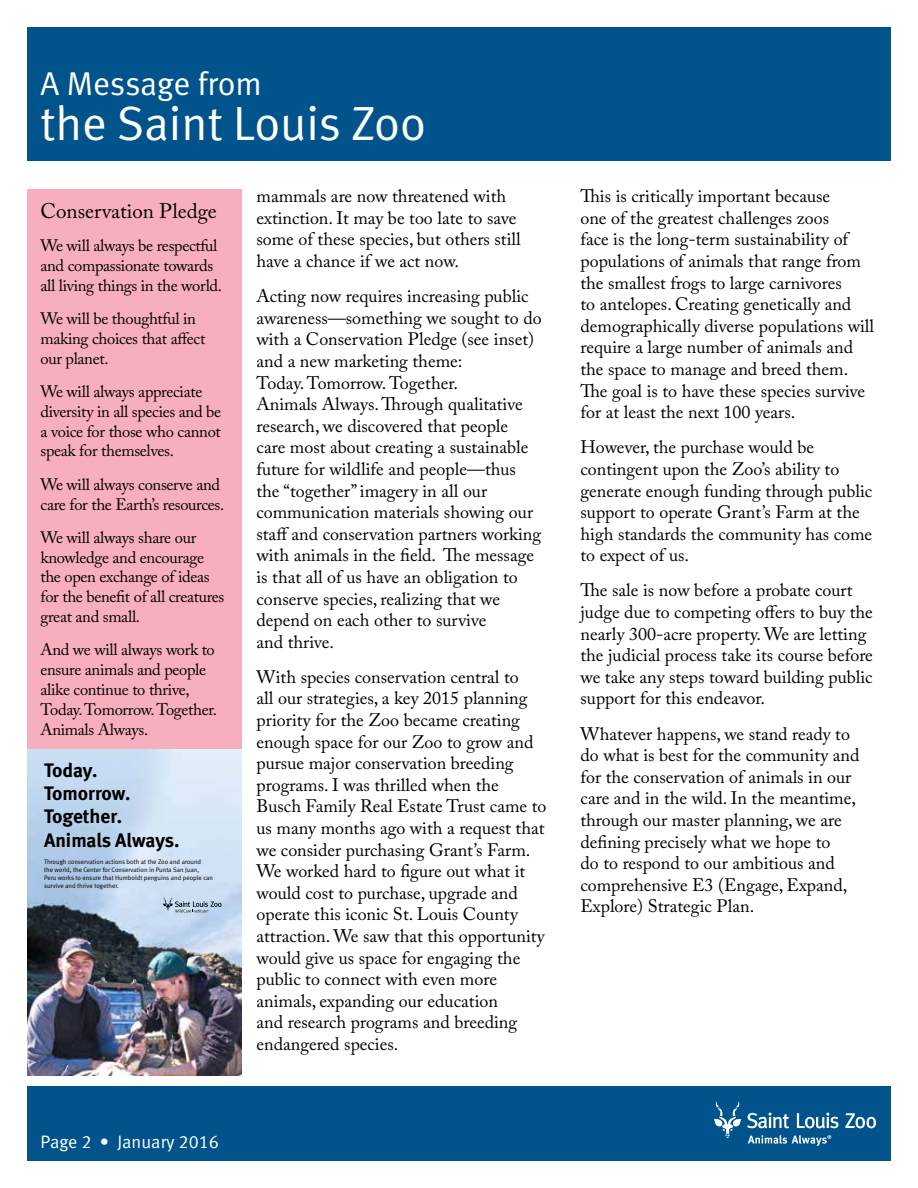
<style>
.page{position:relative;width:918px;height:1188px;background:#fff}
.page>*{position:absolute;margin:0;border:0;box-sizing:border-box;transform-origin:0 0}
.t1{font:48px "Meta Normal LF";color:#fff}
.t2{font:33px "Meta Normal LF";letter-spacing:-.005em;color:#fff}
.t3{font:21px "Adobe Caslon Pro";color:#000}
.t4{font:19.5px/23.4px "Meta Bold LF";letter-spacing:-.005em;color:#000}
.t5{font:18px/21.6px "Adobe Caslon Pro";color:#000}
.t6{font:18px "Meta Normal LF";color:#fff}
.t7{font:16.5px/19.8px "Adobe Caslon Pro";letter-spacing:-.02em;color:#000}
.t8{font:6.45px/7.8px "Meta Normal LF";color:#000}
</style>
<div class="page">
<div style="left:27px;top:27px;width:864px;height:133px;background:#00548b"></div>
<div style="left:27px;top:1086px;width:864px;height:75px;background:#00548b"></div>
<svg style="left:747px;top:1113px;width:42px;height:15px"></svg>
<svg style="left:797px;top:1113px;width:42px;height:16px"></svg>
<svg style="left:845px;top:1113px;width:31px;height:15px"></svg>
<svg style="left:714px;top:1101px;width:27px;height:37px"></svg>
<svg style="left:748px;top:1135px;width:83px;height:11px"></svg>
<img style="left:27px;top:748px;width:214px;height:328px">
<svg style="left:163px;top:897px;width:59px;height:16px"></svg>
<div style="left:27px;top:189px;width:214px;height:559px;background:#f8afbd"></div>
<h2 class="t2" style="left:40px;top:64px;width:223px">A Message from</h2>
<h1 class="t1" style="left:40px;top:96px;width:387px">the Saint Louis Zoo</h1>
<p class="t3" style="left:40px;top:198px;width:178px">Conservation Pledge</p>
<p class="t7" style="left:40px;top:236px;width:183px">We will always be respectful and compassionate towards all living things in the world.</p>
<p class="t7" style="left:40px;top:309px;width:166px">We will be thoughtful in making choices that affect our planet.</p>
<p class="t7" style="left:40px;top:381px;width:182px">We will always appreciate diversity in all species and be a voice for those who cannot speak for themselves.</p>
<p class="t7" style="left:40px;top:474px;width:185px">We will always conserve and care for the Earth’s resources.</p>
<p class="t7" style="left:40px;top:527px;width:185px">We will always share our knowledge and encourage the open exchange of ideas for the benefit of all creatures great and small.</p>
<p class="t7" style="left:40px;top:640px;width:178px">And we will always work to ensure animals and people alike continue to thrive,<br>Today. Tomorrow. Together.<br>Animals Always.</p>
<p class="t4" style="left:44px;top:758px;width:137px">Today.<br>Tomorrow.<br>Together.<br>Animals Always.</p>
<p class="t8" style="left:44px;top:858px;width:171px">Through conservation actions both at the Zoo and around<br>the world, the Center for Conservation in Punta San Juan,<br>Peru works to ensure that Humboldt penguins and people can survive and thrive together.</p>
<p class="t6" style="left:40px;top:1131px;width:180px">Page 2 • January 2016</p>
<p class="t5" style="left:256px;top:185px;width:266px">mammals are now threatened with extinction. It may be too late to save some of these species, but others still have a chance if we act now.</p>
<p class="t5" style="left:256px;top:285px;width:287px">Acting now requires increasing public awareness—something we sought to do with a Conservation Pledge (see inset) and a new marketing theme:<br>Today. Tomorrow. Together.<br>Animals Always. Through qualitative research, we discovered that people<br>care most about creating a sustainable future for wildlife and people—thus the “together” imagery in all our communication materials showing our staff and conservation partners working with animals in the field. The message is that all of us have an obligation to conserve species, realizing that we depend on each other to survive<br>and thrive.</p>
<p class="t5" style="left:256px;top:666px;width:292px">With species conservation central to<br>all our strategies, a key 2015 planning priority for the Zoo became creating enough space for our Zoo to grow and pursue major conservation breeding programs. I was thrilled when the Busch Family Real Estate Trust came to us many months ago with a request that we consider purchasing Grant’s Farm.<br>We worked hard to figure out what it would cost to purchase, upgrade and operate this iconic St. Louis County attraction. We saw that this opportunity would give us space for engaging the public to connect with even more animals, expanding our education<br>and research programs and breeding endangered species.</p>
<p class="t5" style="left:580px;top:185px;width:295px">This is critically important because<br>one of the greatest challenges zoos<br>face is the long-term sustainability of populations of animals that range from the smallest frogs to large carnivores<br>to antelopes. Creating genetically and demographically diverse populations will require a large number of animals and the space to manage and breed them.<br>The goal is to have these species survive for at least the next 100 years.</p>
<p class="t5" style="left:580px;top:436px;width:293px">However, the purchase would be contingent upon the Zoo’s ability to generate enough funding through public support to operate Grant’s Farm at the high standards the community has come to expect of us.</p>
<p class="t5" style="left:580px;top:579px;width:294px">The sale is now before a probate court judge due to competing offers to buy the nearly 300-acre property. We are letting the judicial process take its course before we take any steps toward building public support for this endeavor.</p>
<p class="t5" style="left:580px;top:723px;width:280px">Whatever happens, we stand ready to do what is best for the community and for the conservation of animals in our care and in the wild. In the meantime, through our master planning, we are defining precisely what we hope to<br>do to respond to our ambitious and comprehensive E3 (Engage, Expand, Explore) Strategic Plan.</p>
</div>
